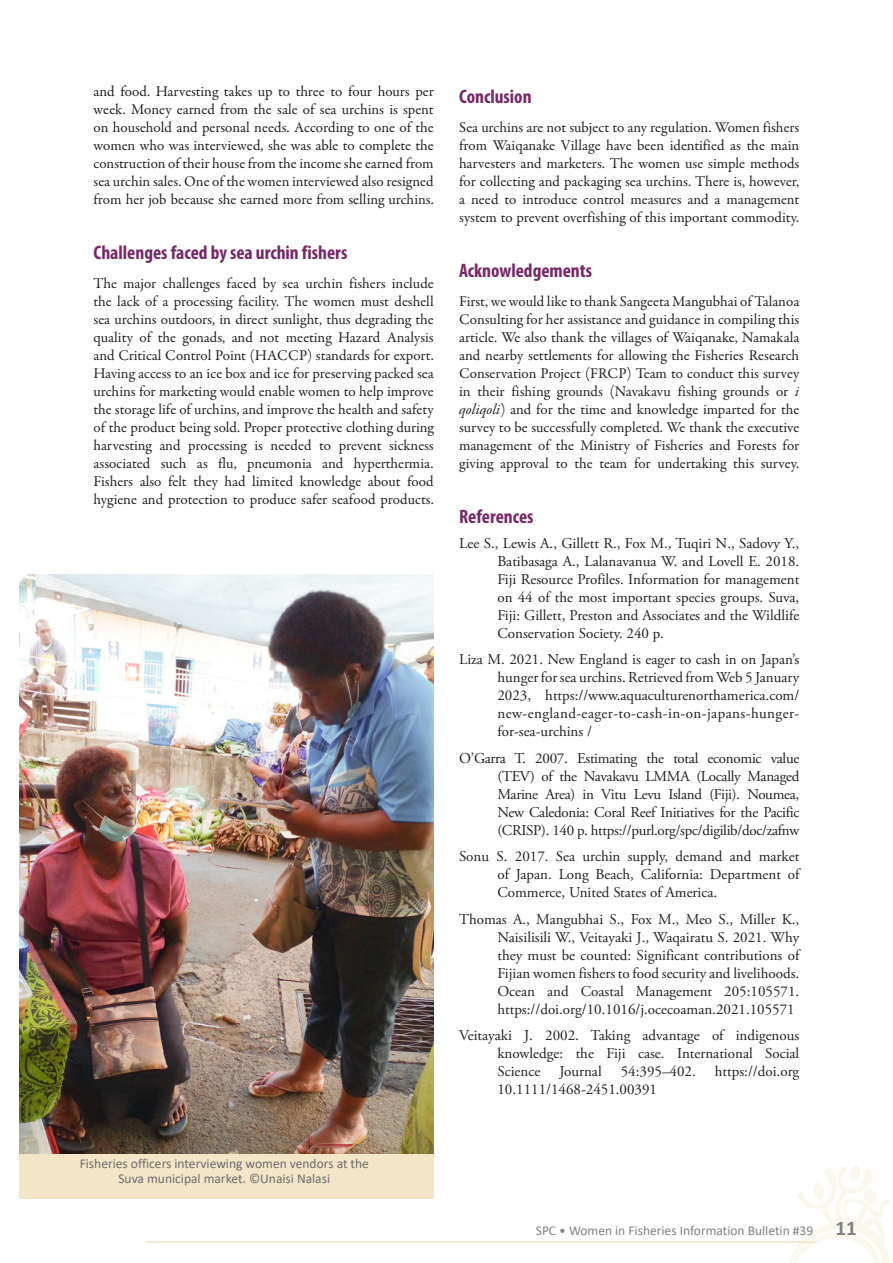
<style>
.page{position:relative;width:893px;height:1263px;background:#fff}
.page>*{position:absolute;margin:0;border:0;box-sizing:border-box;transform-origin:0 0}
.Header_1{font:700 condensed 19.5px "Myriad Pro";color:#752967}
.t1{font:15px/18px "Garamond Premr Pro";letter-spacing:-.005em;color:#222;text-align:justify}
.REFERENCES{font:15px/18px "Adobe Garamond Pro";color:#231f20;text-align:justify}
.t2{font:15px/18px "Garamond Premr Pro";color:#231f20;text-align:justify}
.Légende_70{font:13.5px/15.8px "Calibri";color:#6c6d70;text-align:center}
.t3{font:13.5px "Calibri";color:#808285}
.s1{color:#222}
.s2{font-style:italic}
.s3{font-weight:700;font-size:21px}
</style>
<div class="page">
<svg style="left:789px;top:1166px;width:101px;height:97px"></svg>
<hr style="left:146px;top:1241px;width:669px;height:2px;background:#f2e6c7">
<img style="left:19px;top:574px;width:415px;height:580px">
<div style="left:19px;top:1154px;width:415px;height:45px;background:#f2e6c7"></div>
<p class="t2" style="left:94px;top:83px;width:342px">and food. Harvesting takes up to three to four hours per week. Money earned from the sale of sea urchins is spent on household and personal needs. According to one of the women who was interviewed, she was able to complete the construction of their house from the income she earned from <span class="s1">sea urchin</span> sales. One of the women interviewed also resigned from her job because she earned more from selling <span class="s1">urchins.</span></p>
<p class="Header_1" style="left:94px;top:240px;width:255px">Challenges faced by sea urchin fishers</p>
<p class="t1" style="left:94px;top:274px;width:342px">The major challenges faced by sea urchin fishers include the lack of a processing facility. The women must deshell sea urchins outdoors, in direct sunlight, thus degrading the quality of the gonads, and not meeting Hazard Analysis and Critical Control Point (HACCP) standards for export.<br>Having access to an ice box and ice for preserving packed sea urchins for marketing would enable women to help improve the storage life of urchins, and improve the health and safety of the product being sold. Proper protective clothing during harvesting and processing is needed to prevent sickness associated such as flu, pneumonia and hyperthermia.<br>Fishers also felt they had limited knowledge about food hygiene and protection to produce safer seafood products.</p>
<p class="Header_1" style="left:459px;top:85px;width:74px">Conclusion</p>
<p class="t1" style="left:459px;top:119px;width:342px">Sea urchins are not subject to any regulation. Women fishers from Waiqanake Village have been identified as the main harvesters and marketers. The women use simple methods for collecting and packaging sea urchins. There is, however, a need to introduce control measures and a management system to prevent overfishing of this important commodity.</p>
<p class="Header_1" style="left:459px;top:258px;width:135px">Acknowledgements</p>
<p class="t1" style="left:459px;top:293px;width:342px">First, we would like to thank Sangeeta Mangubhai of Talanoa Consulting for her assistance and guidance in compiling this article. We also thank the villages of Waiqanake, Namakala and nearby settlements for allowing the Fisheries Research Conservation Project (FRCP) Team to conduct this survey in their fishing grounds (Navakavu fishing grounds or <span class="s2">i qoliqoli</span>) and for the time and knowledge imparted for the survey to be successfully completed. We thank the executive management of the Ministry of Fisheries and Forests for giving approval to the team for undertaking this survey.</p>
<p class="Header_1" style="left:459px;top:504px;width:76px">References</p>
<p class="REFERENCES" style="left:497px;top:534px;width:303px;text-indent:-38px">Lee S., Lewis A., Gillett R., Fox M., Tuqiri N., Sadovy Y., Batibasaga A., Lalanavanua W. and Lovell E. 2018.<br>Fiji Resource Profiles. Information for management on 44 of the most important species groups. Suva, Fiji: Gillett, Preston and Associates and the Wildlife Conservation Society. 240 p.</p>
<p class="REFERENCES" style="left:497px;top:651px;width:303px;text-indent:-38px">Liza M. 2021. New England is eager to cash in on Japan’s hunger for sea urchins. Retrieved from Web 5 January 2023, https://www.aquaculturenorthamerica.com/ new-england-eager-to-cash-in-on-japans-hunger&shy;for-sea-urchins /</p>
<p class="REFERENCES" style="left:497px;top:749px;width:303px;text-indent:-38px">O’Garra T. 2007. Estimating the total economic value (TEV) of the Navakavu LMMA (Locally Managed Marine Area) in Vitu Levu Island (Fiji). Noumea, New Caledonia: Coral Reef Initiatives for the Pacific (CRISP). 140 p. https://purl.org/spc/digilib/doc/zafnw</p>
<p class="REFERENCES" style="left:497px;top:848px;width:303px;text-indent:-38px">Sonu S. 2017. Sea urchin supply, demand and market of Japan. Long Beach, California: Department of Commerce, United States of America.</p>
<p class="REFERENCES" style="left:497px;top:910px;width:303px;text-indent:-38px">Thomas A., Mangubhai S., Fox M., Meo S., Miller K., Naisilisili W., Veitayaki J., Waqairatu S. 2021. Why they must be counted: Significant contributions of Fijian women fishers to food security and livelihoods.<br>Ocean and Coastal Management 205:105571. https://doi.org/10.1016/j.ocecoaman.2021.105571</p>
<p class="REFERENCES" style="left:497px;top:1027px;width:303px;text-indent:-38px">Veitayaki J. 2002. Taking advantage of indigenous knowledge: the Fiji case. International Social Science</p>
<p class="REFERENCES" style="left:559px;top:1063px;width:44px">Journal</p>
<p class="REFERENCES" style="left:621px;top:1063px;width:76px">54:395–402.</p>
<p class="REFERENCES" style="left:715px;top:1063px;width:86px">https://doi.org</p>
<p class="REFERENCES" style="left:497px;top:1081px;width:161px">10.1111/1468-2451.00391</p>
<p class="Légende_70" style="left:80px;top:1155px;width:291px">Fisheries officers interviewing women vendors at the<br>Suva municipal market. ©Unaisi Nalasi</p>
<p class="t3" style="left:536px;top:1221px;width:322px">SPC • Women in Fisheries Information Bulletin #39 <span class="s3">11</span></p>
</div>
